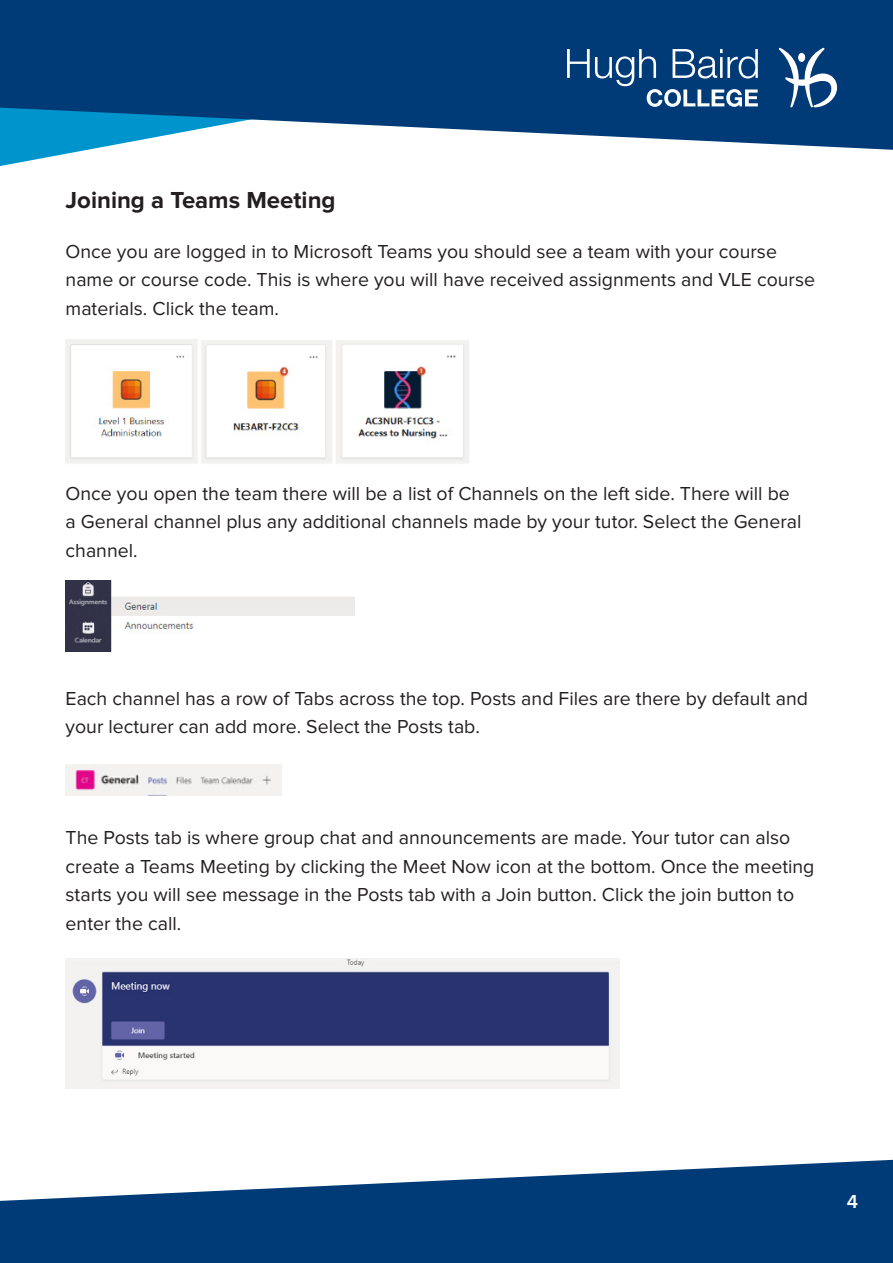
<style>
.page{position:relative;width:893px;height:1263px;background:#fff}
.page>*{position:absolute;margin:0;border:0;box-sizing:border-box;transform-origin:0 0}
.header_2{font:700 24px "Proxima Nova";color:#231f20}
.body{font:19.5px/28.5px "Proxima Nova";color:#231f20}
.body-2{font:600 19.5px "Proxima Nova";color:#fff}
</style>
<div class="page">
<svg style="left:0;top:1160px;width:893px;height:103px;fill:#003b78"></svg>
<svg style="left:0;top:150px;width:86px;height:16px"></svg>
<svg style="left:0;top:0;width:893px;height:150px;background:#1a548a"></svg>
<svg style="left:567px;top:46px;width:191px;height:61px;background:#326292"></svg>
<svg style="left:779px;top:45px;width:58px;height:62px"></svg>
<img style="left:66px;top:339px;width:403px;height:125px">
<img style="left:66px;top:581px;width:288px;height:71px">
<img style="left:66px;top:763px;width:216px;height:32px">
<img style="left:66px;top:959px;width:553px;height:129px">
<p class="header_2" style="left:66px;top:189px;width:271px">Joining a Teams Meeting</p>
<p class="body" style="left:66px;top:238px;width:751px">Once you are logged in to Microsoft Teams you should see a team with your course name or course code. This is where you will have received assignments and VLE course materials. Click the team.</p>
<p class="body" style="left:66px;top:480px;width:737px">Once you open the team there will be a list of Channels on the left side. There will be a General channel plus any additional channels made by your tutor. Select the General channel.</p>
<p class="body" style="left:66px;top:685px;width:744px">Each channel has a row of Tabs across the top. Posts and Files are there by default and your lecturer can add more. Select the Posts tab.</p>
<p class="body" style="left:66px;top:824px;width:750px">The Posts tab is where group chat and announcements are made. Your tutor can also create a Teams Meeting by clicking the Meet Now icon at the bottom. Once the meeting starts you will see message in the Posts tab with a Join button. Click the join button to enter the call.</p>
<p class="body-2" style="left:847px;top:1192px;width:13px">4</p>
</div>
